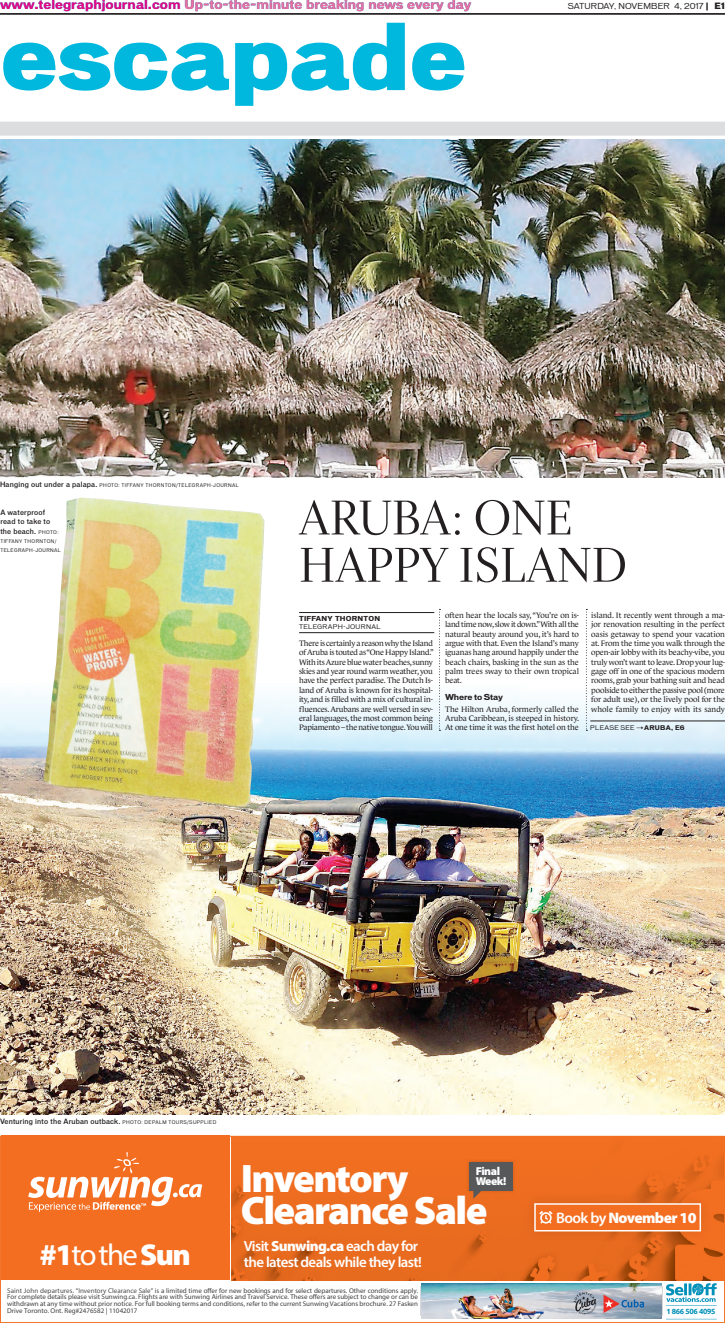
<style>
.page{position:relative;width:725px;height:1323px;background:#fff}
.page>*{position:absolute;margin:0;border:0;box-sizing:border-box;transform-origin:0 0}
.t1{font:900 87.5px "Vonnes";letter-spacing:-.015em;color:#00b8de}
.t2{font:52.5px/47.2px "Whitman Banner";letter-spacing:.01em;color:#231f20}
.t3{font:900 39.9px/31.5px "Myriad Pro";letter-spacing:-.04em;color:#fff}
.t4{font:900 30.36px "Myriad Pro";color:#fff}
.t5{font:900 15.22px "Myriad Pro";letter-spacing:-.04em;color:#fff}
.t6{font:600 14.79px/15.8px "Myriad Pro";letter-spacing:-.04em;color:#fff}
.t7{font:700 12.25px "Vonnes";color:#f170a1}
.t8{font:900 11.55px/10.9px "Myriad Pro";letter-spacing:-.04em;color:#fff}
.t9{font:8.05px/9.4px "Le Monde Journal";letter-spacing:-.01em;color:#231f20;text-align:justify}
.t10{font:7.88px "Vonnes";letter-spacing:.01em;color:#231f20}
.t11{font:700 7.88px "Vonnes";letter-spacing:-.02em;color:#231f20}
.t12{font:700 7.44px "Ubuntu";letter-spacing:-.04em;color:#0090b9}
.t13{font:500 condensed 7px/9.4px "Vonnes";letter-spacing:.025em;color:#231f20}
.t14{font:6.91px/6.9px "Myriad Pro";color:#3e3e3f;text-align:justify}
.t15{font:700 6.56px "Vonnes";letter-spacing:.03em;color:#231f20}
.t16{font:6.12px "Vonnes";letter-spacing:.045em;color:#231f20}
.t17{font:condensed 4.81px/9.4px "Vonnes";letter-spacing:.08em;color:#231f20}
.s1{color:#00aeef}
.s2{color:#ed0280}
.s3{color:#015aaa}
.s4{font-weight:700;font-stretch:expanded;font-size:8.31px}
.s5{font-weight:500;font-size:7px}
.s6{font-weight:400;font-size:4.81px}
.s7{font-weight:700}
.s8{font-weight:400}
.s9{font-weight:900}
.s10{color:#4b4c4d}
.s11{font-weight:600}
</style>
<div class="page">
<hr style="left:0;top:14px;width:724px;height:1px;background:#231f20">
<div style="left:0;top:122px;width:724px;height:14px;background:#dcdddf"></div>
<img style="left:0;top:690px;width:724px;height:424px">
<hr style="left:299px;top:612px;width:135px;height:1px;background:#231f20">
<hr style="left:299px;top:633px;width:135px;height:1px;background:#231f20">
<svg style="left:439px;top:609px;width:1px;height:122px"></svg>
<svg style="left:586px;top:609px;width:1px;height:122px"></svg>
<img style="left:0;top:140px;width:724px;height:337px">
<img style="left:43px;top:497px;width:221px;height:310px">
<hr style="left:590px;top:721px;width:134px;height:1px;background:#231f20">
<div style="left:1px;top:1136px;width:228px;height:144px;background:#f36e21"></div>
<svg style="left:28px;top:1152px;width:174px;height:60px"></svg>
<hr style="left:666px;top:1305px;width:50px;height:1px;background:#0090b9">
<hr style="left:666px;top:1319px;width:50px;height:1px;background:#0090b9">
<svg style="left:666px;top:1283px;width:50px;height:19px"></svg>
<img style="left:231px;top:1138px;width:491px;height:142px">
<img style="left:465px;top:1159px;width:51px;height:35px">
<div style="left:469px;top:1162px;width:43px;height:29px;background:#57585a"></div>
<svg style="left:473px;top:1191px;width:11px;height:8px"></svg>
<img style="left:523px;top:1192px;width:189px;height:50px">
<div style="left:535px;top:1204px;width:165px;height:27px;background:#f36e21"></div>
<div style="left:534px;top:1203px;width:167px;height:28px;border:1px solid #fff"></div>
<svg style="left:539px;top:1211px;width:13px;height:13px"></svg>
<img style="left:421px;top:1283px;width:240px;height:35px">
<svg style="left:603px;top:1295px;width:41px;height:18px"></svg>
<svg style="left:573px;top:1292px;width:23px;height:22px"></svg>
<div style="left:0;top:1136px;width:724px;height:187px;border:1px solid #f36e21"></div>
<h3 class="t7" style="left:0;top:-3px;width:472px"><span class="s1">www.t</span><span class="s2">elegraphjournal.com</span> Up-to-the-minute breaking ne<span class="s3">ws every day</span></h3>
<p class="t10" style="left:567px;top:2px;width:159px">SATURDAY, NOVEMBER 4, 2017 <span class="s4">| E1</span></p>
<h1 class="t1" style="left:0;top:5px;width:468px">escapade</h1>
<p class="t17" style="left:0;top:480px;width:240px"><span class="s5">Hanging out under a palapa.</span> PHOTO: TIFFANY THORNTON/TELEGRAPH-JOURNAL</p>
<p class="t13" style="left:0;top:508px;width:60px">A waterproof read to take to the beach. <span class="s6">PHOTO:</span></p>
<p class="t17" style="left:0;top:537px;width:62px">TIFFANY THORNTON/<br>TELEGRAPH-JOURNAL</p>
<h2 class="t2" style="left:299px;top:494px;width:329px">ARUBA: ONE<br>HAPPY ISLAND</h2>
<p class="t15" style="left:299px;top:615px;width:82px">TIFFANY THORNTON</p>
<p class="t16" style="left:299px;top:623px;width:83px">TELEGRAPH-JOURNAL</p>
<p class="t9" style="left:445px;top:610px;width:135px">often hear the locals say, “You’re on is&shy;land time now,slow it down.”With all the natural beauty around you, it’s hard to argue with that. Even the Island’s many iguanas hang around happily under the beach chairs, basking in the sun as the palm trees sway to their own tropical beat.</p>
<p class="t11" style="left:445px;top:693px;width:59px">Where to Stay</p>
<p class="t9" style="left:445px;top:704px;width:136px">The Hilton Aruba, formerly called the Aruba Caribbean, is steeped in history.<br>At one time it was the first hotel on the</p>
<p class="t9" style="left:591px;top:610px;width:135px">island. It recently went through a ma&shy;jor renovation resulting in the perfect oasis getaway to spend your vacation at. From the time you walk through the open-air lobby with its beachy-vibe, you truly won’t want to leave.Drop your lug&shy;gage off in one of the spacious modern rooms, grab your bathing suit and head poolside to either the passive pool (more for adult use), or the lively pool for the whole family to enjoy with its sandy</p>
<p class="t9" style="left:299px;top:639px;width:136px">Thereis certainly a reason why the Island of Aruba is touted as“One Happy Island.” WithitsAzure blue waterbeaches,sunny skies and year round warm weather,you have the perfect paradise.The Dutch Is&shy;land of Aruba is known for its hospital&shy;ity, and is filled with a mix of cultural in&shy;fluences.Arubans are well versed in sev&shy;eral languages,the most common being Papiamento – the native tongue.You will</p>
<p class="t16" style="left:590px;top:724px;width:96px">PLEASE SEE ✔ <span class="s7">ARUBA, E6</span></p>
<p class="t13" style="left:0;top:1116px;width:218px">Venturing into the Aruban outback. <span class="s6">PHOTO: DEPALM TOURS/SUPPLIED</span></p>
<h3 class="t4" style="left:39px;top:1238px;width:153px">#1<span class="s8">tothe</span>Sun</h3>
<h3 class="t3" style="left:241px;top:1164px;width:248px">Inventory<br>Clearance Sale</h3>
<h3 class="t8" style="left:475px;top:1165px;width:32px">Final<br>Week!</h3>
<h3 class="t6" style="left:244px;top:1238px;width:179px">Visit <span class="s9">Sunwing.ca</span> each day for the latest deals while they last!</h3>
<p class="t14" style="left:7px;top:1287px;width:412px"><span class="s10">Saint John departures.</span> “<span class="s10">Inventory Clearance Sale</span>” is a limited time offer for new bookings and for select departures. Other conditions apply.<br>For complete details please visit Sunwing.ca. Flights are with Sunwing Airlines and Travel Service. These offers are subject to change or can be withdrawn at any time without prior notice. For full booking terms and conditions, refer to the current Sunwing Vacations brochure. 27 Fasken Drive Toronto. Ont. Reg#2476582 | 11042017</p>
<h3 class="t5" style="left:556px;top:1209px;width:142px"><span class="s11">Book by</span> November 10</h3>
<p class="t12" style="left:666px;top:1307px;width:51px">1 866 506 4095</p>
</div>
